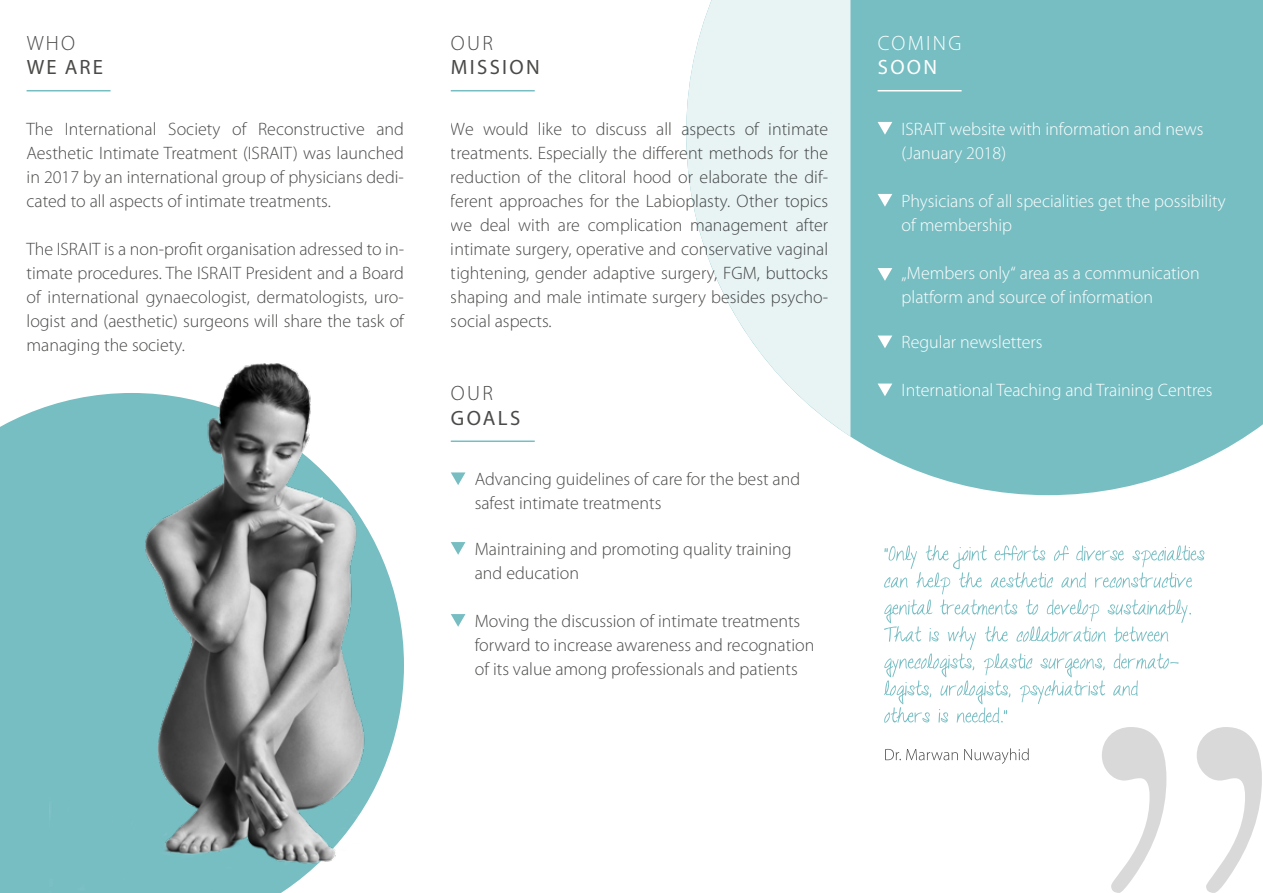
<style>
.page{position:relative;width:1263px;height:893px;background:#fff}
.page>*{position:absolute;margin:0;border:0;box-sizing:border-box;transform-origin:0 0}
.t1{font:20.7px "Myriad Pro";letter-spacing:.11em;color:#4a4a49}
.t2{font:300 20.7px "Myriad Pro";letter-spacing:.11em;color:#4a4a49}
.t3{font:300 20.7px "Myriad Pro";letter-spacing:.11em;color:#fff}
.t4{font:20.7px "Myriad Pro";color:#fff}
.t5{font:300 18px/24px "Myriad Pro";color:#4a4a49;text-align:justify}
.t6{font:300 18px/24px "Myriad Pro";color:#fff}
</style>
<div class="page">
<svg style="left:851px;top:437px;width:394px;height:58px;fill:#77bec3"></svg>
<svg style="left:686px;top:0;width:577px;height:437px;background:#98ced1"></svg>
<hr style="left:451px;top:90px;width:84px;height:1px;background:#77bec3">
<hr style="left:878px;top:90px;width:83px;height:1px;background:#fff">
<hr style="left:451px;top:440px;width:84px;height:2px;background:#77bec3">
<svg style="left:877px;top:122px;width:15px;height:13px"></svg>
<svg style="left:877px;top:194px;width:15px;height:13px"></svg>
<svg style="left:877px;top:268px;width:15px;height:13px"></svg>
<svg style="left:877px;top:336px;width:15px;height:12px"></svg>
<svg style="left:877px;top:384px;width:15px;height:12px"></svg>
<svg style="left:884px;top:545px;width:378px;height:348px"></svg>
<hr style="left:27px;top:90px;width:84px;height:1px;background:#77bec3">
<div style="left:0;top:405px;width:50px;height:488px;background:#77bec3"></div>
<img style="left:50px;top:363px;width:416px;height:530px">
<p class="t2" style="left:27px;top:30px;width:50px">WHO</p>
<p class="t1" style="left:27px;top:55px;width:78px">WE ARE</p>
<p class="t5" style="left:27px;top:117px;width:379px">The International Society of Reconstructive and Aesthetic Intimate Treatment (ISRAIT) was launched in 2017 by an international group of physicians dedi&shy;cated to all aspects of intimate treatments.</p>
<p class="t5" style="left:27px;top:237px;width:379px">The ISRAIT is a non-profit organisation adressed to in&shy;timate procedures. The ISRAIT President and a Board of international gynaecologist, dermatologists, uro&shy;logist and (aesthetic) surgeons will share the task of managing the society.</p>
<p class="t2" style="left:451px;top:30px;width:43px">OUR</p>
<p class="t1" style="left:451px;top:55px;width:90px">MISSION</p>
<p class="t5" style="left:451px;top:117px;width:379px">We would like to discuss all aspects of intimate treatments. Especially the different methods for the reduction of the clitoral hood or elaborate the dif&shy;ferent approaches for the Labioplasty. Other topics we deal with are complication management after intimate surgery, operative and conservative vaginal tightening, gender adaptive surgery, FGM, buttocks shaping and male intimate surgery besides psycho&shy;social aspects.</p>
<p class="t2" style="left:451px;top:381px;width:43px">OUR</p>
<p class="t1" style="left:451px;top:405px;width:71px">GOALS</p>
<p class="t5" style="left:475px;top:467px;width:327px">Advancing guidelines of care for the best and safest intimate treatments</p>
<p class="t5" style="left:475px;top:537px;width:318px">Maintraining and promoting quality training and education</p>
<p class="t5" style="left:475px;top:609px;width:341px;text-align:left">Moving the discussion of intimate treatments forward to increase awareness and recognation of its value among professionals and patients</p>
<p class="t3" style="left:878px;top:30px;width:85px">COMING</p>
<p class="t4" style="left:878px;top:55px;width:61px">SOON</p>
<p class="t6" style="left:902px;top:117px;width:303px">ISRAIT website with information and news (January 2018)</p>
<p class="t6" style="left:902px;top:189px;width:326px">Physicians of all specialities get the possibility of membership</p>
<p class="t6" style="left:902px;top:261px;width:300px">„Members only“ area as a communication platform and source of information</p>
<p class="t6" style="left:902px;top:330px;width:142px">Regular newsletters</p>
<p class="t6" style="left:902px;top:378px;width:312px">International Teaching and Training Centres</p>
</div>
